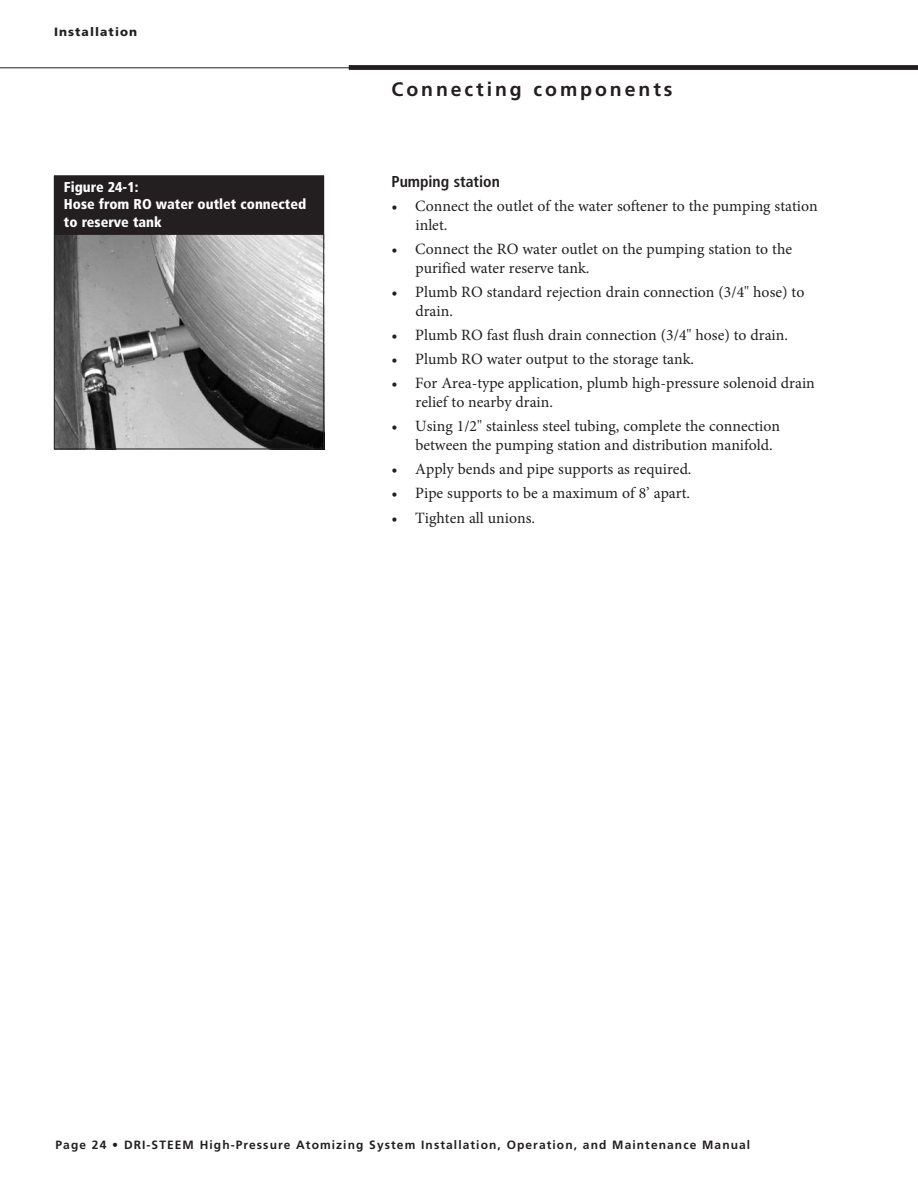
<style>
.page{position:relative;width:918px;height:1188px;background:#fff}
.page>*{position:absolute;margin:0;border:0;box-sizing:border-box;transform-origin:0 0}
.t1{font:700 19.5px "Frutiger LT Std";letter-spacing:.15em;color:#231f20}
.t2{font:15.75px/18.8px "Minion Pro";color:#231f20}
.t3{font:700 condensed 15.75px "Frutiger LT Std";color:#231f20}
.t4{font:900 condensed 14.25px/17.2px "Frutiger LT Std";color:#fff}
.t5{font:700 12px "Frutiger LT Std";letter-spacing:.09em;color:#231f20}
.t6{font:900 12px "Frutiger LT Std";letter-spacing:.09em;color:#231f20}
</style>
<div class="page">
<div style="left:349px;top:65px;width:569px;height:5px;background:#231f20"></div>
<hr style="left:0;top:68px;width:352px;height:1px;background:#231f20">
<img style="left:56px;top:234px;width:269px;height:215px">
<div style="left:55px;top:176px;width:268px;height:58px;background:#231f20"></div>
<div style="left:54px;top:176px;width:270px;height:59px;border:2px solid #231f20"></div>
<div style="left:54px;top:176px;width:270px;height:273px;border:1px solid #231f20"></div>
<p class="t6" style="left:54px;top:27px;width:85px">Installation</p>
<p class="t1" style="left:392px;top:80px;width:283px">Connecting components</p>
<p class="t4" style="left:64px;top:179px;width:244px">Figure 24-1:<br>Hose from RO water outlet connected to reserve tank</p>
<p class="t3" style="left:392px;top:175px;width:110px">Pumping station</p>
<p class="t2" style="left:415px;top:198px;width:404px;text-indent:-24px">• Connect the outlet of the water softener to the pumping station inlet.</p>
<p class="t2" style="left:415px;top:241px;width:378px;text-indent:-24px">• Connect the RO water outlet on the pumping station to the purified water reserve tank.</p>
<p class="t2" style="left:415px;top:284px;width:390px;text-indent:-24px">• Plumb RO standard rejection drain connection (3/4" hose) to drain.</p>
<p class="t2" style="left:392px;top:327px;width:398px">• Plumb RO fast flush drain connection (3/4" hose) to drain.</p>
<p class="t2" style="left:392px;top:351px;width:304px">• Plumb RO water output to the storage tank.</p>
<p class="t2" style="left:415px;top:375px;width:401px;text-indent:-24px">• For Area-type application, plumb high-pressure solenoid drain relief to nearby drain.</p>
<p class="t2" style="left:415px;top:418px;width:366px;text-indent:-24px">• Using 1/2" stainless steel tubing, complete the connection between the pumping station and distribution manifold.</p>
<p class="t2" style="left:392px;top:461px;width:302px">• Apply bends and pipe supports as required.</p>
<p class="t2" style="left:392px;top:485px;width:300px">• Pipe supports to be a maximum of 8’ apart.</p>
<p class="t2" style="left:392px;top:509px;width:145px">• Tighten all unions.</p>
<p class="t5" style="left:56px;top:1140px;width:696px">Page 24 • DRI-STEEM High-Pressure Atomizing System Installation, Operation, and Maintenance Manual</p>
</div>
